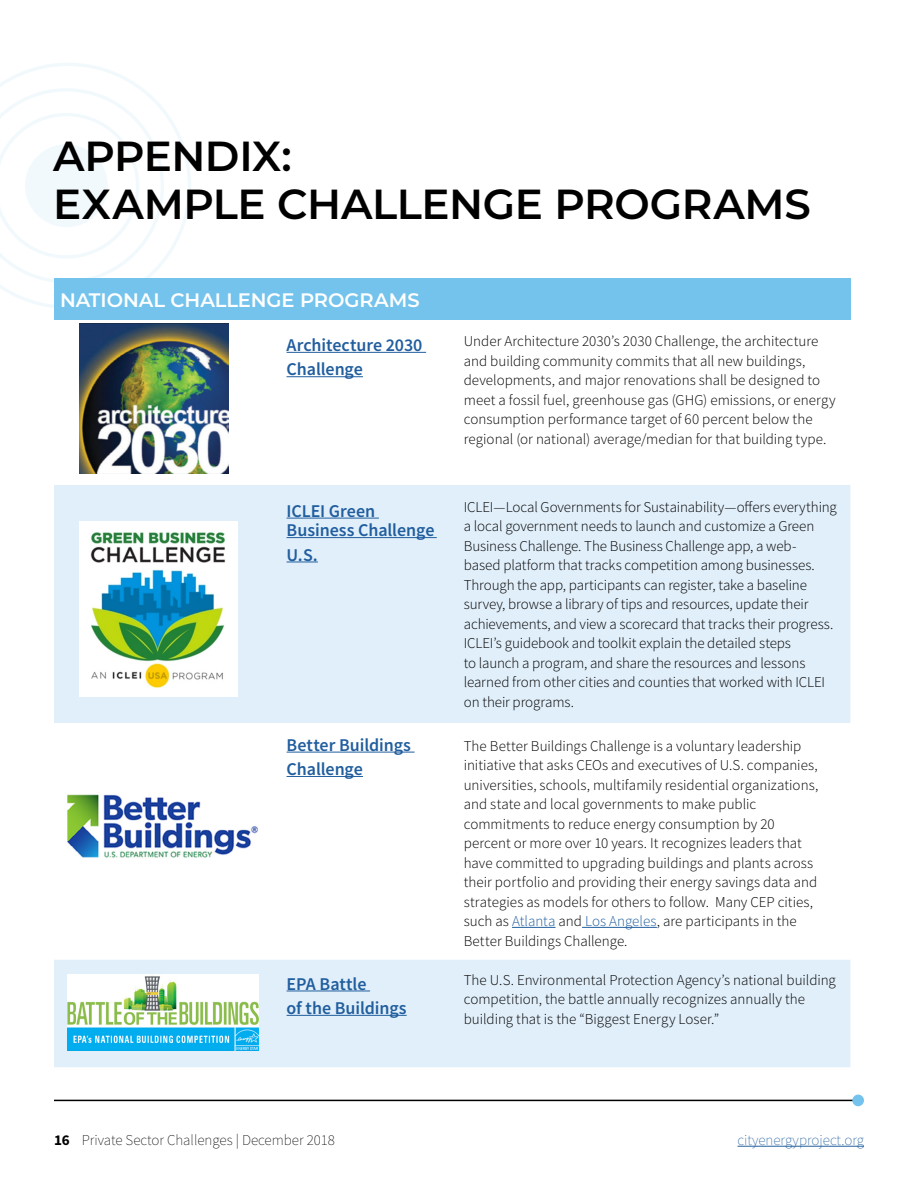
<style>
.page{position:relative;width:918px;height:1188px;background:#fff}
.page>*{position:absolute;margin:0;border:0;box-sizing:border-box;transform-origin:0 0}
.report-head-a{font:600 42px/48.8px "Montserrat";letter-spacing:-.01em;color:#000}
.Body{font:600 19.5px "Montserrat";letter-spacing:-.005em;color:#fff}
.Body-2{font:600 18px/24.3px "Source Sans Pro";letter-spacing:-.005em;color:#215e9e}
.Body-3{font:300 15px/19.5px "Source Sans Pro";color:#000}
.t1{font:200 15px "Source Sans Pro";color:#000}
.t2{font:200 15px "Source Sans Pro";color:#215e9e}
.s1{color:#215e9e}
.s2{font-weight:700}
</style>
<div class="page">
<svg style="left:0;top:63px;width:191px;height:245px"></svg>
<hr style="left:54px;top:1100px;width:805px;height:1px;background:#000">
<div style="left:852px;top:1095px;width:12px;height:11px;background:#73c3ed;border-radius:50%"></div>
<hr style="left:738px;top:1146px;width:126px;height:1px;background:#215e9e">
<div style="left:54px;top:278px;width:796px;height:41px;background:#73c3ed"></div>
<svg style="left:54px;top:485px;width:796px;height:582px;fill:#e1effa"></svg>
<hr style="left:287px;top:352px;width:139px;height:1px;background:#215e9e">
<hr style="left:287px;top:376px;width:76px;height:1px;background:#215e9e">
<hr style="left:287px;top:518px;width:92px;height:1px;background:#215e9e">
<hr style="left:287px;top:537px;width:150px;height:1px;background:#215e9e">
<hr style="left:287px;top:562px;width:31px;height:1px;background:#215e9e">
<hr style="left:287px;top:752px;width:128px;height:1px;background:#215e9e">
<hr style="left:287px;top:776px;width:76px;height:1px;background:#215e9e">
<hr style="left:512px;top:927px;width:44px;height:1px;background:#215e9e">
<hr style="left:582px;top:927px;width:75px;height:1px;background:#215e9e">
<hr style="left:287px;top:991px;width:83px;height:1px;background:#215e9e">
<hr style="left:287px;top:1015px;width:120px;height:1px;background:#215e9e">
<img style="left:79px;top:323px;width:150px;height:151px">
<img style="left:80px;top:522px;width:157px;height:174px">
<img style="left:66px;top:790px;width:195px;height:77px">
<img style="left:67px;top:975px;width:192px;height:75px">
<p class="report-head-a" style="left:53px;top:129px;width:759px">APPENDIX:<br>EXAMPLE CHALLENGE PROGRAMS</p>
<p class="Body" style="left:60px;top:286px;width:361px">NATIONAL CHALLENGE PROGRAMS</p>
<p class="Body-2" style="left:287px;top:333px;width:137px">Architecture 2030<br>Challenge</p>
<p class="Body-3" style="left:464px;top:331px;width:373px">Under Architecture 2030’s 2030 Challenge, the architecture and building community commits that all new buildings, developments, and major renovations shall be designed to meet a fossil fuel, greenhouse gas (GHG) emissions, or energy consumption performance target of 60 percent below the regional (or national) average/median for that building type.</p>
<p class="Body-2" style="left:287px;top:501px;width:149px;line-height:19.5px">ICLEI Green<br>Business Challenge</p>
<p class="Body-2" style="left:287px;top:542px;width:33px">U.S.</p>
<p class="Body-3" style="left:464px;top:497px;width:375px">ICLEI—Local Governments for Sustainability—offers everything a local government needs to launch and customize a Green Business Challenge. The Business Challenge app, a web&shy;based platform that tracks competition among businesses.<br>Through the app, participants can register, take a baseline survey, browse a library of tips and resources, update their achievements, and view a scorecard that tracks their progress.<br>ICLEI’s guidebook and toolkit explain the detailed steps<br>to launch a program, and share the resources and lessons learned from other cities and counties that worked with ICLEI on their programs.</p>
<p class="Body-2" style="left:287px;top:732px;width:126px">Better Buildings<br>Challenge</p>
<p class="Body-3" style="left:464px;top:736px;width:356px">The Better Buildings Challenge is a voluntary leadership initiative that asks CEOs and executives of U.S. companies, universities, schools, multifamily residential organizations, and state and local governments to make public commitments to reduce energy consumption by 20 percent or more over 10 years. It recognizes leaders that have committed to upgrading buildings and plants across their portfolio and providing their energy savings data and strategies as models for others to follow. Many CEP cities, such as <span class="s1">Atlanta</span> and <span class="s1">Los Angeles</span>, are participants in the Better Buildings Challenge.</p>
<p class="Body-2" style="left:287px;top:971px;width:122px">EPA Battle<br>of the Buildings</p>
<p class="Body-3" style="left:464px;top:970px;width:374px">The U.S. Environmental Protection Agency’s national building competition, the battle annually recognizes annually the building that is the “Biggest Energy Loser.”</p>
<p class="t1" style="left:54px;top:1131px;width:283px"><span class="s2">16</span> Private Sector Challenges | December 2018</p>
<p class="t2" style="left:738px;top:1131px;width:128px">cityenergyproject.org</p>
</div>
